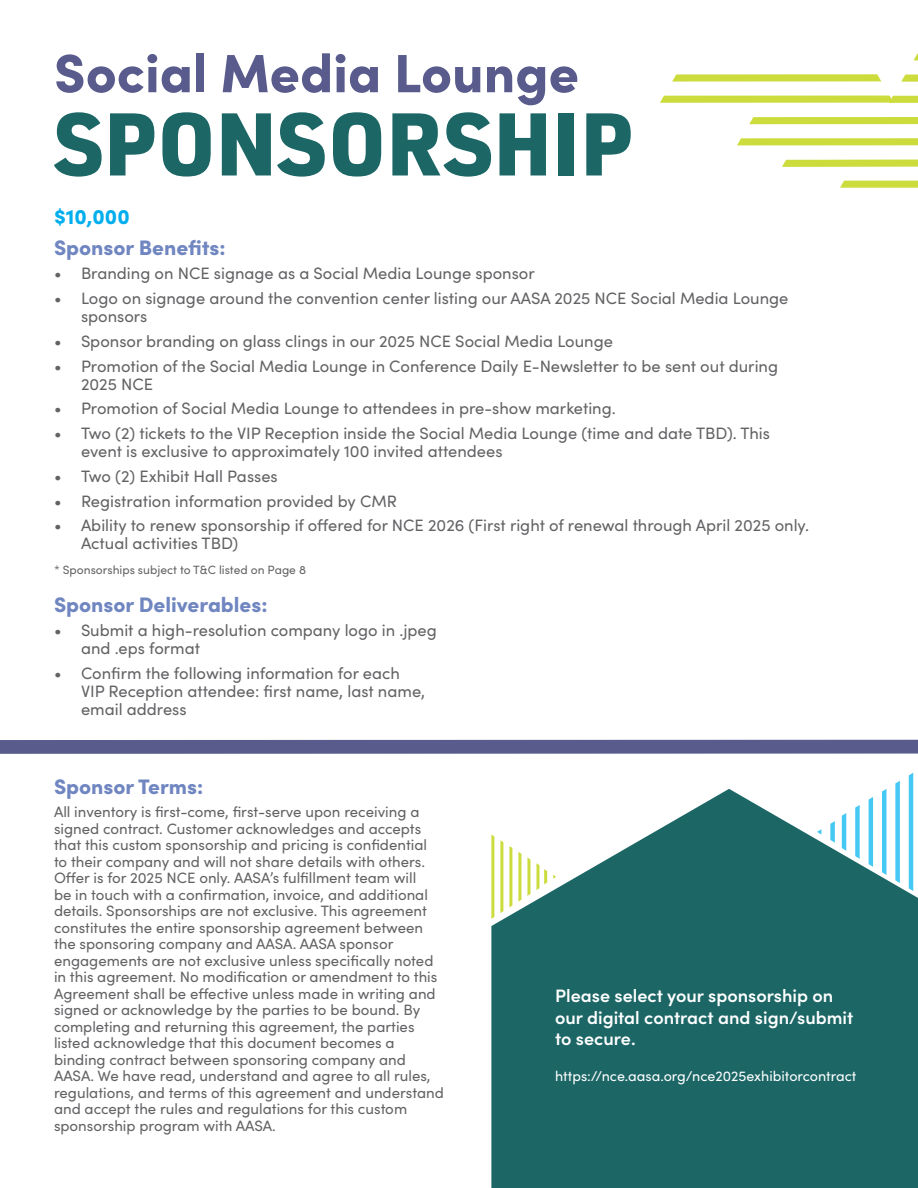
<style>
.page{position:relative;width:918px;height:1188px;background:#fff}
.page>*{position:absolute;margin:0;border:0;box-sizing:border-box;transform-origin:0 0}
.Body{font:900 87px "URWDIN";color:#1c6666}
.Body-2{font:900 54px "Sofia Pro";color:#595b8c}
.purple_subheads{font:900 21px "Sofia Pro";color:#7086c1}
.purple_subheads-2{font:900 21px "Sofia Pro";color:#00aeee}
.Paragraph_Style_1{font:600 18px "Sofia Pro";color:#fff}
.t1{font:16.5px/18px "Sofia Pro";color:#636366}
.Paragraph_Style_1-2{font:15px/16.5px "Sofia Pro";color:#636366}
.Paragraph_Style_1-3{font:14.25px "Sofia Pro";color:#fff}
.Body-3{font:12px "Sofia Pro";color:#636366}
</style>
<div class="page">
<svg style="left:672px;top:74px;width:209px;height:8px;background:#d2e056"></svg>
<svg style="left:840px;top:181px;width:78px;height:7px"></svg>
<svg style="left:782px;top:160px;width:136px;height:7px"></svg>
<svg style="left:737px;top:138px;width:181px;height:7px"></svg>
<svg style="left:749px;top:117px;width:169px;height:7px"></svg>
<svg style="left:660px;top:96px;width:258px;height:7px;background:#cedd46"></svg>
<svg style="left:901px;top:75px;width:17px;height:7px"></svg>
<svg style="left:914px;top:53px;width:4px;height:7px"></svg>
<svg style="left:491px;top:789px;width:427px;height:399px;background:#3b7b7b"></svg>
<svg style="left:909px;top:773px;width:4px;height:118px"></svg>
<svg style="left:895px;top:781px;width:5px;height:102px"></svg>
<svg style="left:882px;top:789px;width:4px;height:86px"></svg>
<svg style="left:869px;top:797px;width:4px;height:70px"></svg>
<svg style="left:855px;top:805px;width:5px;height:54px"></svg>
<svg style="left:842px;top:813px;width:4px;height:38px"></svg>
<svg style="left:830px;top:821px;width:5px;height:22px"></svg>
<svg style="left:817px;top:829px;width:4px;height:6px"></svg>
<svg style="left:491px;top:835px;width:3px;height:84px"></svg>
<svg style="left:500px;top:840px;width:3px;height:73px"></svg>
<svg style="left:509px;top:846px;width:3px;height:61px"></svg>
<svg style="left:518px;top:852px;width:3px;height:50px"></svg>
<svg style="left:527px;top:858px;width:3px;height:38px"></svg>
<svg style="left:536px;top:863px;width:11px;height:27px"></svg>
<svg style="left:553px;top:875px;width:3px;height:4px"></svg>
<div style="left:0;top:740px;width:918px;height:14px;background:#595b8c"></div>
<p class="Body-2" style="left:54px;top:31px;width:527px">Social Media Lounge</p>
<p class="Body" style="left:54px;top:84px;width:580px">SPONSORSHIP</p>
<p class="purple_subheads-2" style="left:54px;top:200px;width:77px">$10,000</p>
<p class="purple_subheads" style="left:54px;top:231px;width:173px">Sponsor Benefits:</p>
<p class="t1" style="left:54px;top:264px;width:482px">• Branding on NCE signage as a Social Media Lounge sponsor</p>
<p class="t1" style="left:81px;top:288px;width:709px;text-indent:-27px">• Logo on signage around the convention center listing our AASA 2025 NCE Social Media Lounge sponsors</p>
<p class="t1" style="left:54px;top:331px;width:561px">• Sponsor branding on glass clings in our 2025 NCE Social Media Lounge</p>
<p class="t1" style="left:81px;top:356px;width:699px;text-indent:-27px">• Promotion of the Social Media Lounge in Conference Daily E-Newsletter to be sent out during<br>2025 NCE</p>
<p class="t1" style="left:54px;top:399px;width:563px">• Promotion of Social Media Lounge to attendees in pre-show marketing.</p>
<p class="t1" style="left:81px;top:423px;width:690px;text-indent:-27px">• Two (2) tickets to the VIP Reception inside the Social Media Lounge (time and date TBD). This event is exclusive to approximately 100 invited attendees</p>
<p class="t1" style="left:54px;top:466px;width:225px">• Two (2) Exhibit Hall Passes</p>
<p class="t1" style="left:54px;top:491px;width:345px">• Registration information provided by CMR</p>
<p class="t1" style="left:81px;top:516px;width:730px;text-indent:-27px">• Ability to renew sponsorship if offered for NCE 2026 (First right of renewal through April 2025 only.<br>Actual activities TBD)</p>
<p class="Body-3" style="left:54px;top:561px;width:254px">* Sponsorships subject to T&amp;C listed on Page 8</p>
<p class="purple_subheads" style="left:54px;top:588px;width:215px">Sponsor Deliverables:</p>
<p class="t1" style="left:81px;top:621px;width:357px;text-indent:-27px">• Submit a high-resolution company logo in .jpeg and .eps format</p>
<p class="t1" style="left:81px;top:663px;width:346px;text-indent:-27px">• Confirm the following information for each<br>VIP Reception attendee: first name, last name, email address</p>
<p class="purple_subheads" style="left:54px;top:770px;width:151px">Sponsor Terms:</p>
<p class="Paragraph_Style_1-2" style="left:54px;top:803px;width:391px">All inventory is first-come, first-serve upon receiving a signed contract. Customer acknowledges and accepts that this custom sponsorship and pricing is confidential to their company and will not share details with others.<br>Offer is for 2025 NCE only. AASA’s fulfillment team will<br>be in touch with a confirmation, invoice, and additional details. Sponsorships are not exclusive. This agreement constitutes the entire sponsorship agreement between the sponsoring company and AASA. AASA sponsor engagements are not exclusive unless specifically noted in this agreement. No modification or amendment to this Agreement shall be effective unless made in writing and signed or acknowledge by the parties to be bound. By completing and returning this agreement, the parties listed acknowledge that this document becomes a binding contract between sponsoring company and AASA. We have read, understand and agree to all rules, regulations, and terms of this agreement and understand and accept the rules and regulations for this custom sponsorship program with AASA.</p>
<p class="Paragraph_Style_1" style="left:555px;top:982px;width:280px">Please select your sponsorship on</p>
<p class="Paragraph_Style_1" style="left:555px;top:1004px;width:300px">our digital contract and sign/submit</p>
<p class="Paragraph_Style_1" style="left:555px;top:1026px;width:82px">to secure.</p>
<p class="Paragraph_Style_1-3" style="left:555px;top:1065px;width:303px">https://nce.aasa.org/nce2025exhibitorcontract</p>
</div>
